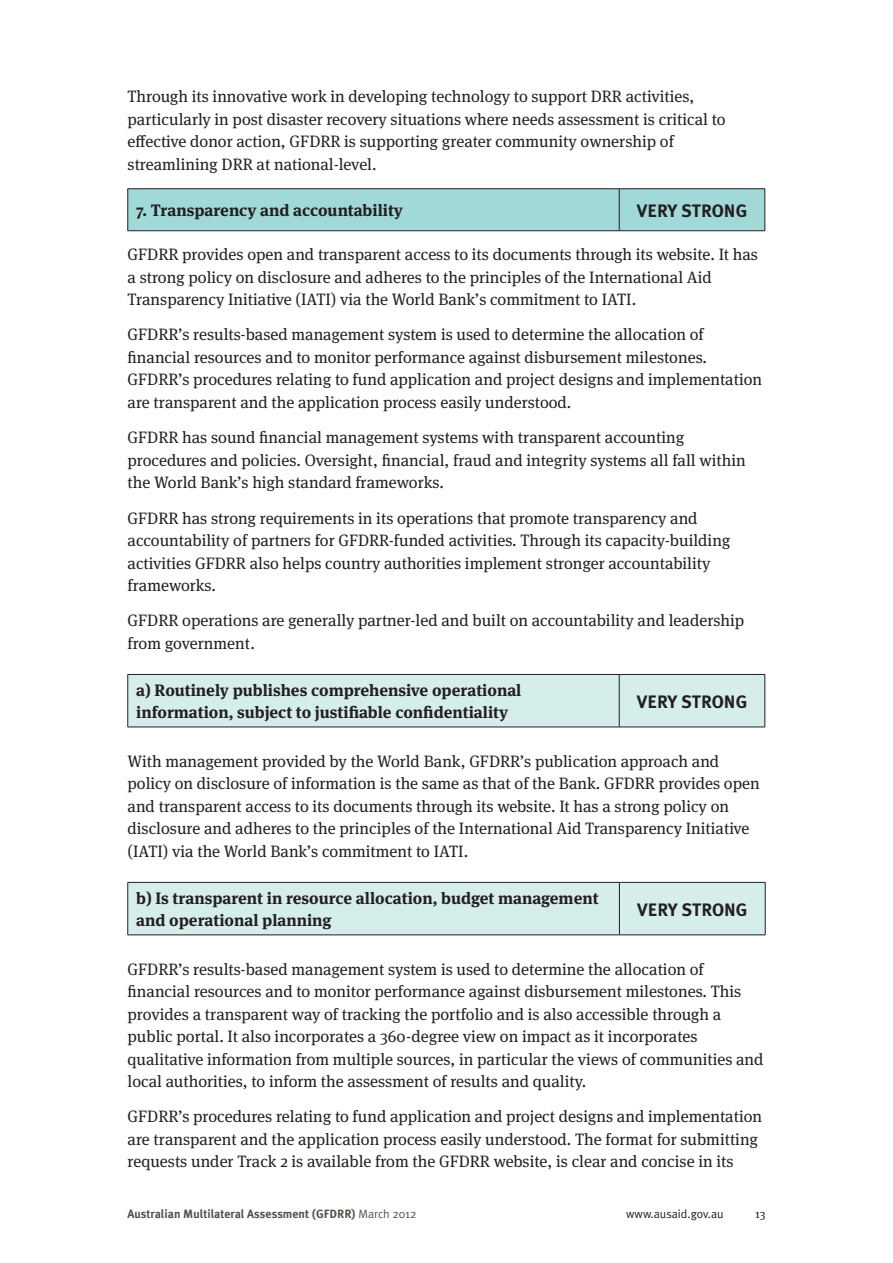
<style>
.page{position:relative;width:893px;height:1263px;background:#fff}
.page>*{position:absolute;margin:0;border:0;box-sizing:border-box;transform-origin:0 0}
._08bbbb_RIGHT_COLUMN{font:700 18px "Meta Plus";color:#231f20}
._04__BODY_TEXT{font:16.5px/22.5px "Meta Serif OT";color:#231f20}
._04__BODY_TEXT-2{font:700 16.5px/22.5px "Meta Serif OT";color:#231f20}
.t1{font:700 12px "Meta Plus";color:#53534a}
.t2{font:12px "Meta Plus Normal";color:#231f20}
.t3{font:12px "Meta Serif OT";color:#231f20}
.s1{font-family:"Meta Plus Normal";font-weight:400}
</style>
<div class="page">
<div style="left:128px;top:189px;width:637px;height:41px;background:#a0d9d7"></div>
<hr style="left:619px;top:189px;width:1px;height:42px;background:#231f20">
<hr style="left:128px;top:188px;width:491px;height:1px;background:#231f20">
<hr style="left:127px;top:189px;width:1px;height:42px;background:#231f20">
<hr style="left:619px;top:188px;width:146px;height:1px;background:#231f20">
<hr style="left:765px;top:189px;width:1px;height:42px;background:#231f20">
<hr style="left:128px;top:230px;width:491px;height:1px;background:#231f20">
<hr style="left:619px;top:230px;width:146px;height:1px;background:#231f20">
<div style="left:128px;top:675px;width:637px;height:52px;background:#d5edeb"></div>
<hr style="left:619px;top:675px;width:1px;height:52px;background:#231f20">
<hr style="left:128px;top:674px;width:491px;height:1px;background:#231f20">
<hr style="left:127px;top:675px;width:1px;height:52px;background:#231f20">
<hr style="left:619px;top:674px;width:146px;height:1px;background:#231f20">
<hr style="left:765px;top:675px;width:1px;height:52px;background:#231f20">
<hr style="left:128px;top:727px;width:491px;height:1px;background:#231f20">
<hr style="left:619px;top:727px;width:146px;height:1px;background:#231f20">
<div style="left:128px;top:883px;width:637px;height:52px;background:#d5edeb"></div>
<hr style="left:619px;top:882px;width:1px;height:53px;background:#231f20">
<hr style="left:128px;top:882px;width:491px;height:1px;background:#231f20">
<hr style="left:127px;top:882px;width:1px;height:53px;background:#231f20">
<hr style="left:619px;top:882px;width:146px;height:1px;background:#231f20">
<hr style="left:765px;top:882px;width:1px;height:53px;background:#231f20">
<hr style="left:128px;top:935px;width:491px;height:1px;background:#231f20">
<hr style="left:619px;top:935px;width:146px;height:1px;background:#231f20">
<p class="_04__BODY_TEXT" style="left:128px;top:86px;width:600px">Through its innovative work in developing technology to support DRR activities, particularly in post disaster recovery situations where needs assessment is critical to effective donor action, GFDRR is supporting greater community ownership of streamlining DRR at national-level.</p>
<p class="_04__BODY_TEXT-2" style="left:136px;top:199px;width:268px">7. Transparency and accountability</p>
<p class="_08bbbb_RIGHT_COLUMN" style="left:637px;top:200px;width:112px">VERY STRONG</p>
<p class="_04__BODY_TEXT" style="left:128px;top:244px;width:632px">GFDRR provides open and transparent access to its documents through its website. It has a strong policy on disclosure and adheres to the principles of the International Aid<br>Transparency Initiative (IATI) via the World Bank’s commitment to IATI.</p>
<p class="_04__BODY_TEXT" style="left:128px;top:324px;width:636px">GFDRR’s results-based management system is used to determine the allocation of financial resources and to monitor performance against disbursement milestones.<br>GFDRR’s procedures relating to fund application and project designs and implementation are transparent and the application process easily understood.</p>
<p class="_04__BODY_TEXT" style="left:128px;top:427px;width:620px">GFDRR has sound financial management systems with transparent accounting procedures and policies. Oversight, financial, fraud and integrity systems all fall within the World Bank’s high standard frameworks.</p>
<p class="_04__BODY_TEXT" style="left:128px;top:507px;width:604px">GFDRR has strong requirements in its operations that promote transparency and accountability of partners for GFDRR-funded activities. Through its capacity-building activities GFDRR also helps country authorities implement stronger accountability frameworks.</p>
<p class="_04__BODY_TEXT" style="left:128px;top:610px;width:618px">GFDRR operations are generally partner-led and built on accountability and leadership from government.</p>
<p class="_04__BODY_TEXT-2" style="left:136px;top:679px;width:387px">a) Routinely publishes comprehensive operational information, subject to justifiable confidentiality</p>
<p class="_08bbbb_RIGHT_COLUMN" style="left:637px;top:691px;width:112px">VERY STRONG</p>
<p class="_04__BODY_TEXT" style="left:128px;top:750px;width:634px">With management provided by the World Bank, GFDRR’s publication approach and policy on disclosure of information is the same as that of the Bank. GFDRR provides open and transparent access to its documents through its website. It has a strong policy on disclosure and adheres to the principles of the International Aid Transparency Initiative (IATI) via the World Bank’s commitment to IATI.</p>
<p class="_04__BODY_TEXT-2" style="left:136px;top:887px;width:464px">b) Is transparent in resource allocation, budget management and operational planning</p>
<p class="_08bbbb_RIGHT_COLUMN" style="left:637px;top:899px;width:112px">VERY STRONG</p>
<p class="_04__BODY_TEXT" style="left:128px;top:958px;width:637px">GFDRR’s results-based management system is used to determine the allocation of financial resources and to monitor performance against disbursement milestones. This provides a transparent way of tracking the portfolio and is also accessible through a public portal. It also incorporates a 360-degree view on impact as it incorporates qualitative information from multiple sources, in particular the views of communities and local authorities, to inform the assessment of results and quality.</p>
<p class="_04__BODY_TEXT" style="left:128px;top:1106px;width:636px">GFDRR’s procedures relating to fund application and project designs and implementation are transparent and the application process easily understood. The format for submitting requests under Track 2 is available from the GFDRR website, is clear and concise in its</p>
<p class="t1" style="left:128px;top:1207px;width:291px">Australian Multilateral Assessment (GFDRR) <span class="s1">March 2012</span></p>
<p class="t2" style="left:626px;top:1207px;width:99px">www.ausaid.gov.au</p>
<p class="t3" style="left:755px;top:1207px;width:12px">13</p>
</div>
